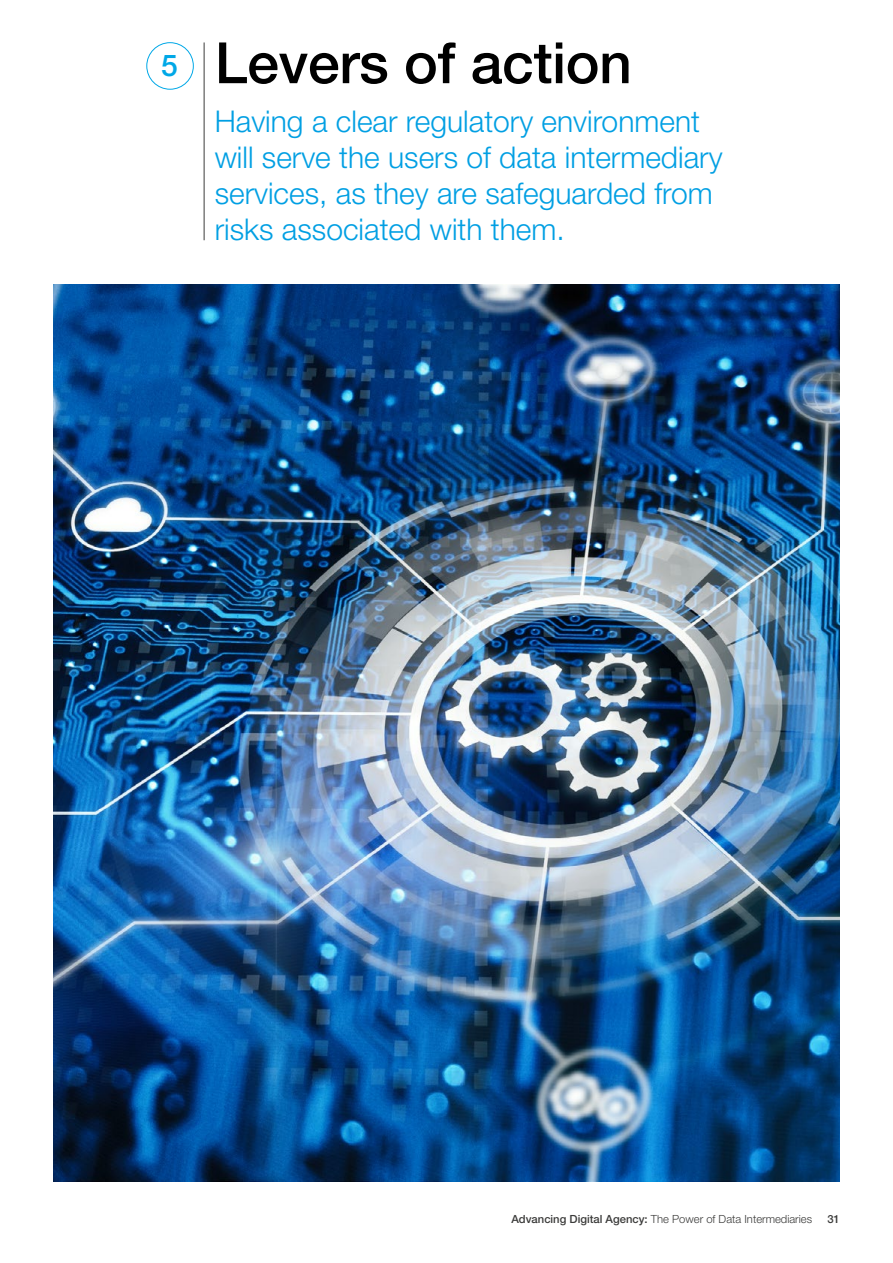
<style>
.page{position:relative;width:893px;height:1263px;background:#fff}
.page>*{position:absolute;margin:0;border:0;box-sizing:border-box;transform-origin:0 0}
.t1{font:500 57px "Helvetica Neue LT Pro";letter-spacing:-.005em;color:#000}
.t2{font:300 30px/36px "Helvetica Neue LT Pro";color:#009fe3}
.t3{font:300 11.25px "Helvetica Neue LT Pro";color:#3c3c3b}
.t4{font:500 11.25px "Helvetica Neue LT Pro";color:#3c3c3b}
.s1{font-size:30px;color:#00a8e7}
.s2{font-weight:500}
</style>
<div class="page">
<img style="left:53px;top:284px;width:787px;height:897px">
<div style="left:147px;top:42px;width:47px;height:47px;border:1px solid #00a8e7;border-radius:50%"></div>
<hr style="left:204px;top:42px;width:1px;height:198px;background:#3c3c3b">
<h1 class="t1" style="left:161px;top:29px;width:472px"><span class="s1">5</span> Levers of action</h1>
<p class="t2" style="left:215px;top:103px;width:509px">Having a clear regulatory environment will serve the users of data intermediary services, as they are safeguarded from risks associated with them.</p>
<p class="t3" style="left:511px;top:1212px;width:302px"><span class="s2">Advancing Digital Agency:</span> The Power of Data Intermediaries</p>
<p class="t4" style="left:827px;top:1212px;width:14px">31</p>
</div>
